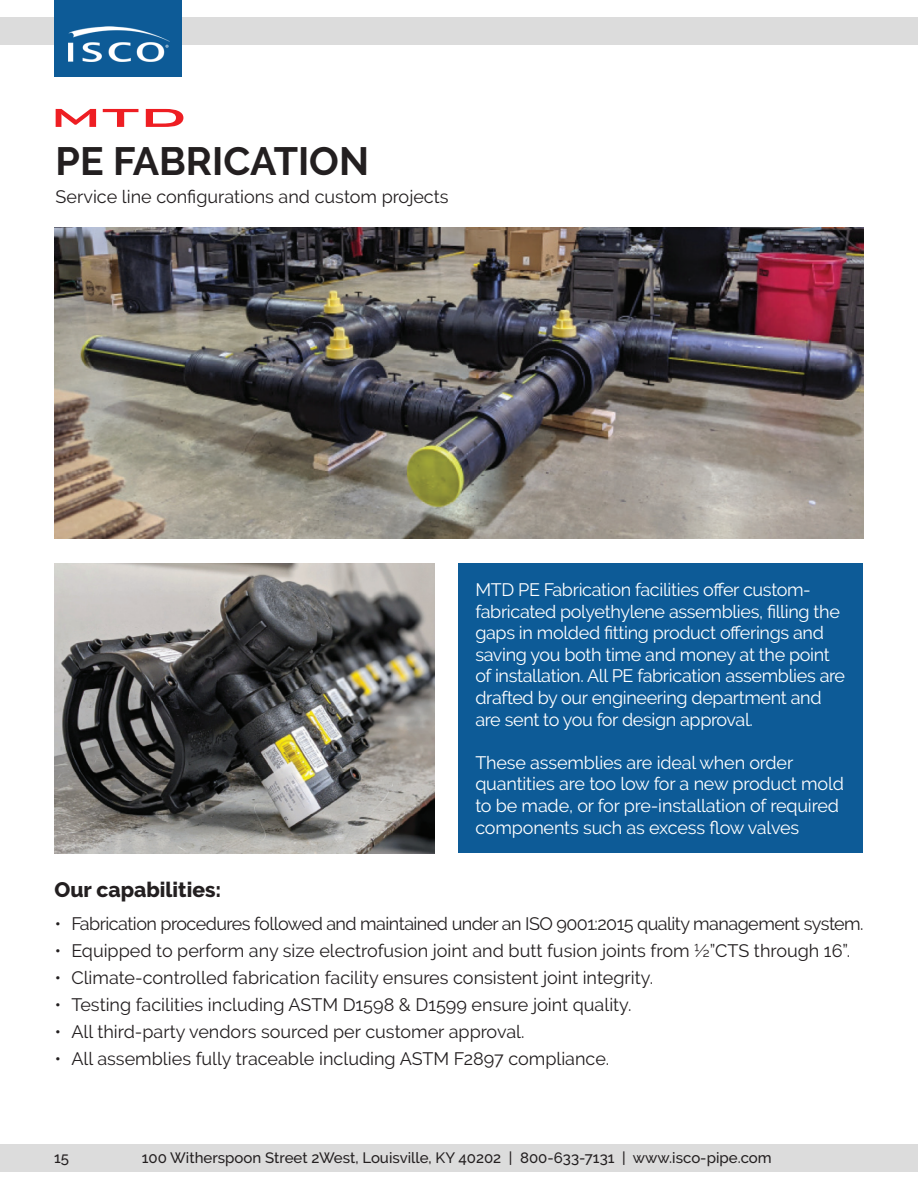
<style>
.page{position:relative;width:918px;height:1188px;background:#fff}
.page>*{position:absolute;margin:0;border:0;box-sizing:border-box;transform-origin:0 0}
.t1{font:700 39.3px "Raleway";color:#231f20}
.t2{font:800 21px "Raleway";color:#231f20}
.t3{font:18px/21.6px "Raleway";letter-spacing:-.02em;color:#fff}
.t4{font:18px "Raleway";color:#231f20}
.t5{font:18px "Raleway";letter-spacing:-.03em;color:#231f20}
.t6{font:500 15px "Raleway";color:#231f20}
</style>
<div class="page">
<div style="left:0;top:1144px;width:918px;height:27px;background:#dcdcdc"></div>
<div style="left:0;top:18px;width:918px;height:27px;background:#dcdcdc"></div>
<div style="left:54px;top:0;width:128px;height:77px;background:#0d5b97"></div>
<img style="left:69px;top:27px;width:100px;height:35px">
<div style="left:458px;top:564px;width:405px;height:289px;background:#0d5b97"></div>
<svg style="left:56px;top:109px;width:40px;height:18px"></svg>
<svg style="left:103px;top:109px;width:35px;height:18px"></svg>
<svg style="left:146px;top:109px;width:37px;height:18px"></svg>
<img style="left:54px;top:228px;width:809px;height:310px">
<img style="left:54px;top:564px;width:381px;height:289px">
<h1 class="t1" style="left:56px;top:139px;width:315px">PE FABRICATION</h1>
<p class="t4" style="left:56px;top:186px;width:395px">Service line configurations and custom projects</p>
<p class="t2" style="left:54px;top:878px;width:168px">Our capabilities:</p>
<p class="t3" style="left:475px;top:579px;width:371px">MTD PE Fabrication facilities offer custom&shy;fabricated polyethylene assemblies, filling the gaps in molded fitting product offerings and saving you both time and money at the point of installation. All PE fabrication assemblies are drafted by our engineering department and are sent to you for design approval.</p>
<p class="t3" style="left:475px;top:752px;width:370px">These assemblies are ideal when order quantities are too low for a new product mold to be made, or for pre-installation of required components such as excess flow valves</p>
<p class="t5" style="left:55px;top:913px;width:810px">• Fabrication procedures followed and maintained under an ISO 9001:2015 quality management system.</p>
<p class="t4" style="left:55px;top:940px;width:797px">• Equipped to perform any size electrofusion joint and butt fusion joints from ½”CTS through 16”.</p>
<p class="t4" style="left:55px;top:967px;width:600px">• Climate-controlled fabrication facility ensures consistent joint integrity.</p>
<p class="t4" style="left:55px;top:994px;width:578px">• Testing facilities including ASTM D1598 &amp; D1599 ensure joint quality.</p>
<p class="t4" style="left:55px;top:1021px;width:471px">• All third-party vendors sourced per customer approval.</p>
<p class="t4" style="left:55px;top:1048px;width:556px">• All assemblies fully traceable including ASTM F2897 compliance.</p>
<p class="t6" style="left:54px;top:1149px;width:16px">15</p>
<p class="t6" style="left:142px;top:1149px;width:631px">100 Witherspoon Street 2West, Louisville, KY 40202 | 800-633-7131 | www.isco-pipe.com</p>
</div>
